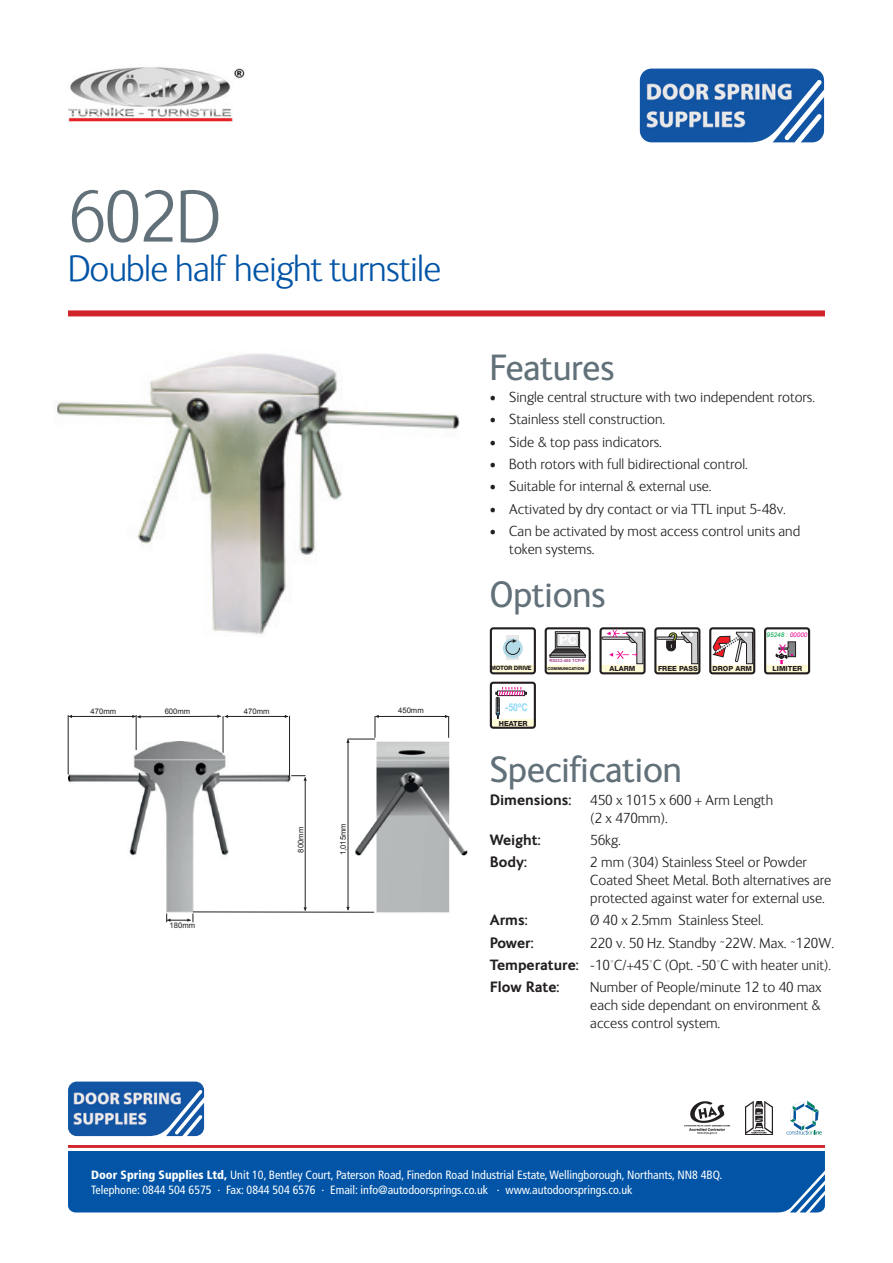
<style>
.page{position:relative;width:893px;height:1263px;background:#fff}
.page>*{position:absolute;margin:0;border:0;box-sizing:border-box;transform-origin:0 0}
.t1{font:300 75px "FS Ingrid";color:#627179}
.X_heads{font:37.5px "FS Ingrid";color:#627179}
.t2{font:300 37.5px "FS Ingrid";letter-spacing:-.02em;color:#0154a6}
.Body{font:300 15px/18px "FS Ingrid";color:#231f20}
.Body-2{font:700 15px "FS Ingrid";color:#231f20}
.t3{font:700 12.75px "Arial";color:#fff}
.t4{font:condensed 12px "Frutiger";color:#fff}
.t5{font:11.7px "Arial";color:#ed028c}
.t6{font:700 10.65px "Arial Narrow";color:#8dd7f7}
.t7{font:7.65px "Arial";color:#231f20}
.t8{font:800 7.05px "Helvetica Neue CE";color:#231f20}
.t9{font:italic 6.45px "Arial";color:#00a54f}
.t10{font:800 6px "Helvetica Neue CE";letter-spacing:-.04em;color:#231f20}
.t11{font:700 4.2px "Arial";color:#a54586}
.t12{font:800 4.05px "Helvetica Neue CE";color:#231f20}
.s1{color:#ed028c}
.s2{font-weight:700}
.s3{font-weight:900}
</style>
<div class="page">
<div style="left:68px;top:1151px;width:757px;height:61px;background:#0154a6"></div>
<hr style="left:68px;top:1145px;width:757px;height:3px;background:#d1232a">
<img style="left:684px;top:1101px;width:46px;height:34px">
<img style="left:745px;top:1101px;width:28px;height:33px">
<svg style="left:786px;top:1100px;width:36px;height:34px"></svg>
<img style="left:68px;top:1081px;width:136px;height:55px">
<svg style="left:493px;top:665px;width:40px;height:6px"></svg>
<div style="left:709px;top:627px;width:46px;height:47px;border:2px solid #231f20;border-radius:3px"></div>
<svg style="left:710px;top:632px;width:44px;height:41px"></svg>
<div style="left:764px;top:627px;width:46px;height:47px;border:2px solid #231f20;border-radius:3px"></div>
<div style="left:788px;top:642px;width:7px;height:15px;background:#808285"></div>
<div style="left:788px;top:642px;width:8px;height:15px;border:1px solid #231f20"></div>
<svg style="left:765px;top:648px;width:44px;height:25px"></svg>
<div style="left:654px;top:627px;width:46px;height:47px;border:2px solid #231f20;border-radius:3px"></div>
<svg style="left:655px;top:630px;width:44px;height:43px"></svg>
<div style="left:490px;top:627px;width:46px;height:47px;border:2px solid #231f20;border-radius:3px"></div>
<div style="left:507px;top:635px;width:12px;height:25px;background:#e6e7e9"></div>
<svg style="left:503px;top:638px;width:20px;height:20px"></svg>
<svg style="left:506px;top:639px;width:14px;height:16px"></svg>
<div style="left:599px;top:627px;width:47px;height:47px;border:2px solid #231f20;border-radius:3px"></div>
<svg style="left:601px;top:630px;width:43px;height:43px"></svg>
<svg style="left:548px;top:665px;width:40px;height:6px"></svg>
<div style="left:545px;top:627px;width:46px;height:47px;border:2px solid #231f20;border-radius:3px"></div>
<div style="left:555px;top:631px;width:25px;height:17px;border:1px solid #231f20"></div>
<div style="left:557px;top:633px;width:21px;height:14px;background:#e6e7e9"></div>
<div style="left:557px;top:633px;width:22px;height:14px;border:1px solid #231f20"></div>
<div style="left:550px;top:655px;width:35px;height:2px;border:1px solid #231f20"></div>
<svg style="left:549px;top:649px;width:37px;height:6px"></svg>
<div style="left:490px;top:682px;width:46px;height:47px;border:2px solid #231f20;border-radius:3px"></div>
<svg style="left:491px;top:686px;width:44px;height:42px"></svg>
<img style="left:640px;top:69px;width:184px;height:73px">
<div style="left:68px;top:310px;width:757px;height:6px;background:#d1232a"></div>
<img style="left:68px;top:67px;width:177px;height:55px">
<img style="left:56px;top:353px;width:404px;height:284px">
<img style="left:354px;top:741px;width:114px;height:172px">
<img style="left:69px;top:741px;width:223px;height:172px">
<hr style="left:193px;top:912px;width:181px;height:1px;background:#231f20">
<hr style="left:223px;top:716px;width:1px;height:37px;background:#231f20">
<hr style="left:136px;top:715px;width:1px;height:35px;background:#231f20">
<hr style="left:68px;top:715px;width:1px;height:59px;background:#231f20">
<svg style="left:166px;top:913px;width:28px;height:9px"></svg>
<hr style="left:69px;top:716px;width:67px;height:1px;background:#231f20">
<hr style="left:375px;top:716px;width:73px;height:1px;background:#231f20">
<svg style="left:445px;top:715px;width:4px;height:23px"></svg>
<hr style="left:305px;top:777px;width:1px;height:134px;background:#231f20">
<svg style="left:291px;top:775px;width:16px;height:6px"></svg>
<hr style="left:348px;top:739px;width:1px;height:171px;background:#231f20">
<svg style="left:346px;top:715px;width:33px;height:28px"></svg>
<hr style="left:289px;top:716px;width:1px;height:61px;background:#231f20">
<hr style="left:225px;top:716px;width:63px;height:1px;background:#231f20">
<svg style="left:132px;top:715px;width:96px;height:3px"></svg>
<p class="t1" style="left:68px;top:178px;width:154px">602D</p>
<p class="t2" style="left:68px;top:250px;width:375px">Double half height turnstile</p>
<p class="t7" style="left:91px;top:706px;width:27px">470mm</p>
<p class="t7" style="left:398px;top:705px;width:27px">450mm</p>
<p class="t7" style="left:165px;top:707px;width:27px">600mm</p>
<p class="t7" style="left:244px;top:706px;width:27px">470mm</p>
<p class="t7" style="left:170px;top:921px;width:27px">180mm</p>
<p class="t7" style="left:296px;top:852px;width:27px;rotate:-90deg">800mm</p>
<p class="t7" style="left:338px;top:855px;width:34px;rotate:-90deg">1,015mm</p>
<p class="X_heads" style="left:490px;top:348px;width:126px">Features</p>
<p class="Body" style="left:490px;top:388px;width:327px">• Single central structure with two independent rotors.</p>
<p class="Body" style="left:490px;top:411px;width:177px">• Stainless stell construction.</p>
<p class="Body" style="left:490px;top:433px;width:174px">• Side &amp; top pass indicators.</p>
<p class="Body" style="left:490px;top:455px;width:260px">• Both rotors with full bidirectional control.</p>
<p class="Body" style="left:490px;top:477px;width:223px">• Suitable for internal &amp; external use.</p>
<p class="Body" style="left:490px;top:500px;width:298px">• Activated by dry contact or via TTL input 5-48v.</p>
<p class="Body" style="left:509px;top:522px;width:292px;text-indent:-20px">• Can be activated by most access control units and token systems.</p>
<p class="X_heads" style="left:490px;top:575px;width:117px">Options</p>
<p class="t9" style="left:767px;top:630px;width:42px">95248 : <span class="s1">00000</span></p>
<p class="t5" style="left:779px;top:641px;width:9px">X</p>
<p class="t3" style="left:559px;top:631px;width:19px">PC</p>
<p class="t11" style="left:549px;top:658px;width:38px">RS232-485 TCP/IP</p>
<p class="t10" style="left:490px;top:664px;width:43px">MOTOR DRIVE</p>
<p class="t8" style="left:610px;top:664px;width:27px">ALARM</p>
<p class="t8" style="left:658px;top:664px;width:41px">FREE PASS</p>
<p class="t8" style="left:712px;top:664px;width:41px">DROP ARM</p>
<p class="t8" style="left:773px;top:664px;width:31px">LIMITER</p>
<p class="t12" style="left:547px;top:666px;width:38px">COMMUNICATION</p>
<p class="t6" style="left:506px;top:699px;width:24px">-50ºC</p>
<p class="t8" style="left:499px;top:719px;width:30px">HEATER</p>
<p class="X_heads" style="left:490px;top:750px;width:193px">Specification</p>
<p class="Body-2" style="left:490px;top:791px;width:83px">Dimensions:</p>
<p class="Body" style="left:590px;top:791px;width:184px">450 x 1015 x 600 + Arm Length (2 x 470mm).</p>
<p class="Body-2" style="left:490px;top:831px;width:52px">Weight:</p>
<p class="Body" style="left:590px;top:831px;width:32px">56kg.</p>
<p class="Body-2" style="left:490px;top:853px;width:39px">Body:</p>
<p class="Body" style="left:590px;top:853px;width:242px">2 mm (304) Stainless Steel or Powder<br>Coated Sheet Metal. Both alternatives are protected against water for external use.</p>
<p class="Body-2" style="left:490px;top:912px;width:39px">Arms:</p>
<p class="Body" style="left:590px;top:912px;width:175px">Ø 40 x 2.5mm Stainless Steel.</p>
<p class="Body-2" style="left:490px;top:934px;width:45px">Power:</p>
<p class="Body" style="left:590px;top:934px;width:245px">220 v. 50 Hz. Standby ~22W. Max. ~120W.</p>
<p class="Body" style="left:490px;top:956px;width:343px"><span class="s2">Temperature:</span> -10°C/+45°C (Opt. -50°C with heater unit).</p>
<p class="Body-2" style="left:490px;top:978px;width:71px">Flow Rate:</p>
<p class="Body" style="left:590px;top:978px;width:233px;text-align:justify">Number of People/minute 12 to 40 max each side dependant on environment &amp; access control system.</p>
<p class="t4" style="left:91px;top:1168px;width:633px"><span class="s3">Door Spring Supplies Ltd,</span> Unit 10, Bentley Court, Paterson Road, Finedon Road Industrial Estate, Wellingborough, Northants, NN8 4BQ.</p>
<p class="t4" style="left:91px;top:1183px;width:543px">Telephone: 0844 504 6575 · Fax: 0844 504 6576 · Email: info@autodoorsprings.co.uk · www.autodoorsprings.co.uk</p>
</div>
